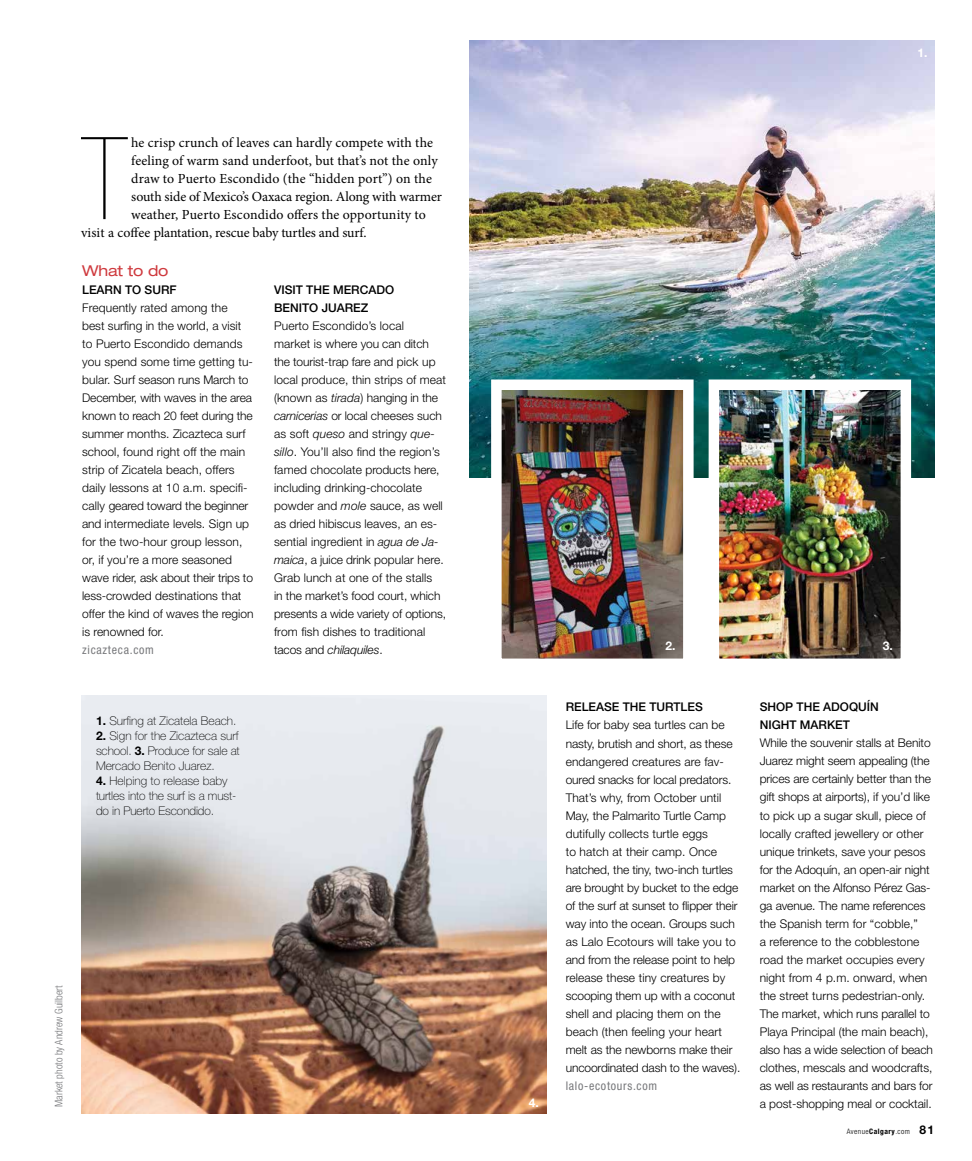
<style>
.page{position:relative;width:972px;height:1161px;background:#fff}
.page>*{position:absolute;margin:0;border:0;box-sizing:border-box;transform-origin:0 0}
.t1{font:900 condensed 114.75px "Helvetica Neue";color:#000}
.t2{font:expanded 15px "Helvetica Neue";letter-spacing:-.01em;color:#cf3a3e}
.t3{font:13.8px "Minion Pro";color:#000}
.t4{font:300 12px/18px "Helvetica Neue";color:#000}
.t5{font:100 12px/15px "Helvetica Neue";color:#000;text-align:justify}
.t6{font:500 12px/18px "Helvetica Neue";color:#000}
.t7{font:condensed 12px "Helvetica Neue";letter-spacing:.06em;color:#77787b}
.t8{font:700 12px "Helvetica Neue";color:#fff}
.t9{font:300 condensed 10.5px "Helvetica Neue";color:#77787b}
.t10{font:300 condensed 7.5px "Helvetica Neue";letter-spacing:.065em;color:#000}
.s1{font-style:italic}
.s2{font-weight:700}
.s3{font-weight:700;font-stretch:normal;font-size:12px}
</style>
<div class="page">
<img style="left:469px;top:40px;width:465px;height:438px">
<img style="left:82px;top:695px;width:464px;height:419px">
<img style="left:720px;top:391px;width:180px;height:267px">
<img style="left:502px;top:391px;width:181px;height:267px">
<div style="left:491px;top:380px;width:203px;height:289px;border:10px solid #fff"></div>
<h1 class="t1" style="left:81px;top:116px;width:48px">T</h1>
<p class="t3" style="left:131px;top:133px;width:303px">he crisp crunch of leaves can hardly compete with the</p>
<p class="t3" style="left:131px;top:151px;width:308px">feeling of warm sand underfoot, but that’s not the only</p>
<p class="t3" style="left:131px;top:169px;width:302px">draw to Puerto Escondido (the “hidden port”) on the</p>
<p class="t3" style="left:131px;top:187px;width:312px">south side of Mexico’s Oaxaca region. Along with warmer</p>
<p class="t3" style="left:131px;top:205px;width:296px">weather, Puerto Escondido offers the opportunity to</p>
<p class="t3" style="left:81px;top:223px;width:287px">visit a coffee plantation, rescue baby turtles and surf.</p>
<p class="t2" style="left:82px;top:262px;width:88px">What to do</p>
<p class="t6" style="left:82px;top:281px;width:96px">LEARN TO SURF</p>
<p class="t4" style="left:82px;top:299px;width:173px">Frequently rated among the<br>best surfing in the world, a visit to Puerto Escondido demands you spend some time getting tu&shy;bular. Surf season runs March to<br>December, with waves in the area known to reach 20 feet during the summer months. Zicazteca surf school, found right off the main strip of Zicatela beach, offers daily lessons at 10 a.m. specifi&shy;cally geared toward the beginner and intermediate levels. Sign up for the two-hour group lesson, or, if you’re a more seasoned wave rider, ask about their trips to less-crowded destinations that offer the kind of waves the region is renowned for.</p>
<p class="t7" style="left:82px;top:643px;width:73px">zicazteca.com</p>
<p class="t6" style="left:274px;top:281px;width:122px">VISIT THE MERCADO<br>BENITO JUAREZ</p>
<p class="t4" style="left:274px;top:317px;width:174px">Puerto Escondido’s local<br>market is where you can ditch the tourist-trap fare and pick up local produce, thin strips of meat (known as <span class="s1">tirada</span>) hanging in the <span class="s1">carnicerias</span> or local cheeses such as soft <span class="s1">queso</span> and stringy <span class="s1">que&shy;sillo</span>. You’ll also find the region’s famed chocolate products here, including drinking-chocolate powder and <span class="s1">mole</span> sauce, as well as dried hibiscus leaves, an es&shy;sential ingredient in <span class="s1">agua de Ja&shy;maica</span>, a juice drink popular here.<br>Grab lunch at one of the stalls<br>in the market’s food court, which presents a wide variety of options, from fish dishes to traditional tacos and <span class="s1">chilaquiles</span>.</p>
<p class="t5" style="left:96px;top:713px;width:142px"><span class="s2">1.</span> Surfing at Zicatela Beach.</p>
<p class="t5" style="left:96px;top:728px;width:145px"><span class="s2">2.</span> Sign for the Zicazteca surf school. <span class="s2">3.</span> Produce for sale at Mercado Benito Juarez.</p>
<p class="t5" style="left:96px;top:773px;width:142px;text-align:left"><span class="s2">4.</span> Helping to release baby turtles into the surf is a must&shy;do in Puerto Escondido.</p>
<p class="t9" style="left:53px;top:1107px;width:123px;rotate:-90deg">Market photo by Andrew Guilbert</p>
<p class="t8" style="left:917px;top:46px;width:12px">1.</p>
<p class="t8" style="left:529px;top:1095px;width:12px">4.</p>
<p class="t8" style="left:666px;top:638px;width:12px">2.</p>
<p class="t6" style="left:566px;top:698px;width:139px">RELEASE THE TURTLES</p>
<p class="t4" style="left:566px;top:716px;width:176px">Life for baby sea turtles can be nasty, brutish and short, as these endangered creatures are fav&shy;oured snacks for local predators.<br>That’s why, from October until<br>May, the Palmarito Turtle Camp dutifully collects turtle eggs<br>to hatch at their camp. Once hatched, the tiny, two-inch turtles are brought by bucket to the edge of the surf at sunset to flipper their way into the ocean. Groups such as Lalo Ecotours will take you to and from the release point to help release these tiny creatures by scooping them up with a coconut shell and placing them on the beach (then feeling your heart melt as the newborns make their uncoordinated dash to the waves).</p>
<p class="t7" style="left:566px;top:1079px;width:93px">lalo-ecotours.com</p>
<p class="t8" style="left:883px;top:638px;width:12px">3.</p>
<p class="t6" style="left:760px;top:698px;width:121px">SHOP THE ADOQUÍN<br>NIGHT MARKET</p>
<p class="t4" style="left:760px;top:734px;width:175px">While the souvenir stalls at Benito Juarez might seem appealing (the prices are certainly better than the gift shops at airports), if you’d like to pick up a sugar skull, piece of locally crafted jewellery or other unique trinkets, save your pesos for the Adoquín, an open-air night market on the Alfonso Pérez Gas&shy;ga avenue. The name references the Spanish term for “cobble,”<br>a reference to the cobblestone road the market occupies every night from 4 p.m. onward, when the street turns pedestrian-only.<br>The market, which runs parallel to Playa Principal (the main beach), also has a wide selection of beach clothes, mescals and woodcrafts, as well as restaurants and bars for a post-shopping meal or cocktail.</p>
<p class="t10" style="left:847px;top:1127px;width:89px">Avenue<span class="s2">Calgary</span>.com <span class="s3">81</span></p>
</div>
